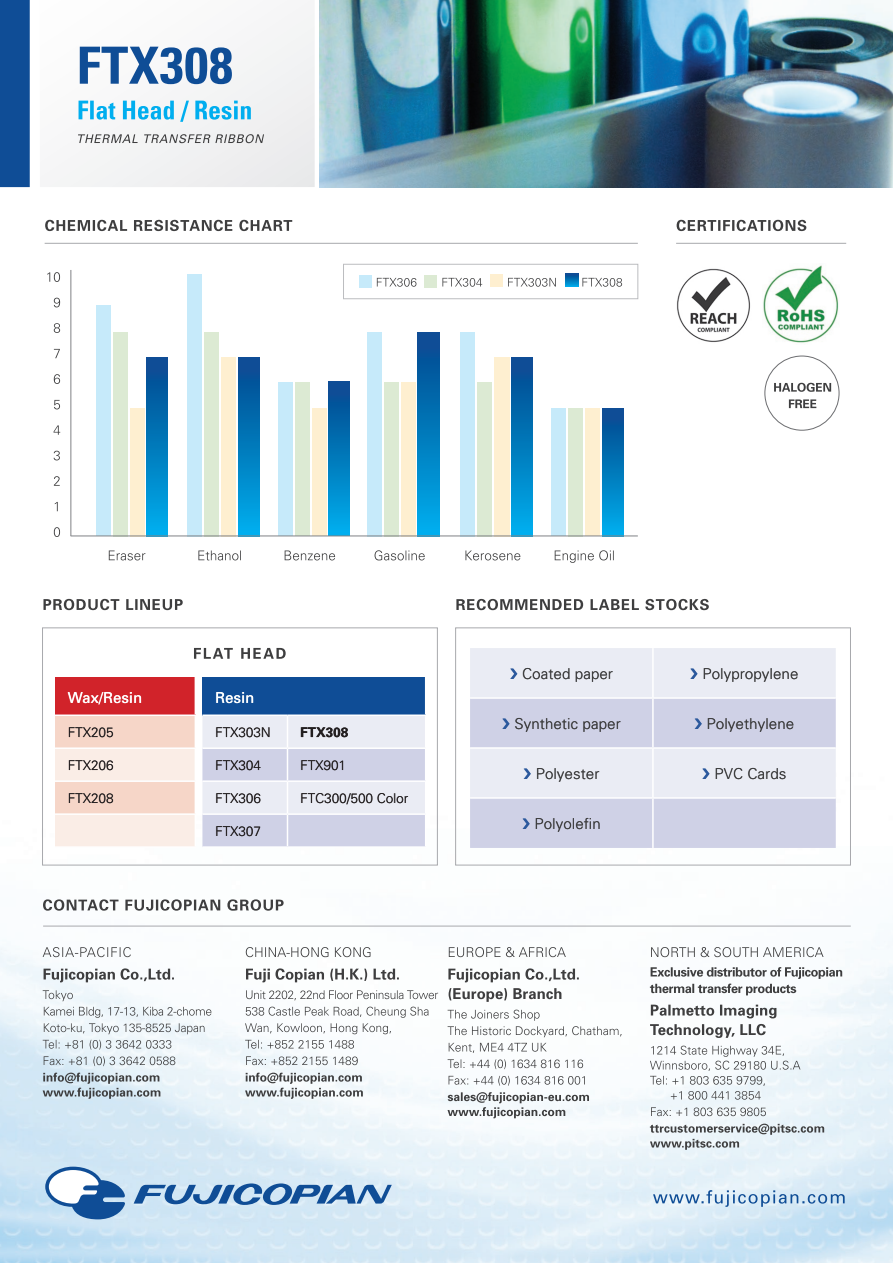
<style>
.page{position:relative;width:893px;height:1263px;background:#fff}
.page>*{position:absolute;margin:0;border:0;box-sizing:border-box;transform-origin:0 0}
.t1{font:300 15px "Univers";letter-spacing:.01em;color:#3e3e3f}
.t2{font:15px "Univers";color:#fff}
.t3{font:300 13.5px "Univers";color:#231f20}
.t4{font:700 13.5px "Univers";color:#231f20}
</style>
<div class="page">
<svg style="left:49px;top:13px;width:266px;height:174px"></svg>
<svg style="left:653px;top:1190px;width:192px;height:17px;background:#b5cee4"></svg>
<img style="left:320px;top:0;width:573px;height:187px">
<svg style="left:80px;top:47px;width:152px;height:37px"></svg>
<svg style="left:79px;top:101px;width:172px;height:21px"></svg>
<svg style="left:78px;top:134px;width:186px;height:9px"></svg>
<svg style="left:43px;top:899px;width:241px;height:12px"></svg>
<hr style="left:43px;top:926px;width:808px;height:1px;background:#a8a9ad">
<div style="left:343px;top:264px;width:295px;height:35px;border:1px solid #bcbdc0"></div>
<div style="left:359px;top:275px;width:13px;height:13px;background:#c6eafa"></div>
<div style="left:424px;top:275px;width:13px;height:13px;background:#dcead3"></div>
<svg style="left:377px;top:274px;width:245px;height:13px"></svg>
<svg style="left:45px;top:220px;width:247px;height:11px"></svg>
<hr style="left:45px;top:243px;width:593px;height:1px;background:#a8a9ad">
<hr style="left:71px;top:270px;width:1px;height:266px;background:#808285">
<svg style="left:54px;top:527px;width:6px;height:10px"></svg>
<svg style="left:55px;top:502px;width:3px;height:9px"></svg>
<svg style="left:54px;top:476px;width:6px;height:10px"></svg>
<svg style="left:54px;top:451px;width:6px;height:9px"></svg>
<svg style="left:53px;top:425px;width:7px;height:10px"></svg>
<svg style="left:54px;top:400px;width:6px;height:9px"></svg>
<svg style="left:54px;top:374px;width:6px;height:10px"></svg>
<svg style="left:54px;top:349px;width:6px;height:9px"></svg>
<svg style="left:54px;top:323px;width:6px;height:10px"></svg>
<svg style="left:54px;top:298px;width:6px;height:9px"></svg>
<svg style="left:47px;top:272px;width:13px;height:10px"></svg>
<svg style="left:109px;top:550px;width:505px;height:13px"></svg>
<div style="left:96px;top:306px;width:15px;height:230px;background:#c6eafa"></div>
<div style="left:113px;top:332px;width:15px;height:204px;background:#dcead3"></div>
<div style="left:130px;top:408px;width:15px;height:128px;background:#feefd0"></div>
<div style="left:147px;top:357px;width:21px;height:179px;background:linear-gradient(to bottom,#06468d,#00afed)"></div>
<div style="left:187px;top:274px;width:15px;height:262px;background:#c6eafa"></div>
<div style="left:204px;top:332px;width:15px;height:204px;background:#dcead3"></div>
<div style="left:221px;top:357px;width:15px;height:179px;background:#feefd0"></div>
<div style="left:238px;top:357px;width:21px;height:179px;background:linear-gradient(to bottom,#06468d,#00afed)"></div>
<div style="left:278px;top:382px;width:14px;height:154px;background:#c6eafa"></div>
<div style="left:295px;top:382px;width:14px;height:154px;background:#dcead3"></div>
<div style="left:312px;top:408px;width:14px;height:128px;background:#feefd0"></div>
<div style="left:329px;top:382px;width:21px;height:154px;background:linear-gradient(to bottom,#06468d,#00aeed)"></div>
<div style="left:367px;top:332px;width:15px;height:204px;background:#c6eafa"></div>
<div style="left:384px;top:382px;width:15px;height:154px;background:#dcead3"></div>
<div style="left:401px;top:382px;width:15px;height:154px;background:#feefd0"></div>
<div style="left:418px;top:332px;width:21px;height:204px;background:linear-gradient(to bottom,#06468d,#00aeed)"></div>
<div style="left:460px;top:332px;width:15px;height:204px;background:#c6eafa"></div>
<div style="left:477px;top:382px;width:15px;height:154px;background:#dcead3"></div>
<div style="left:494px;top:357px;width:15px;height:179px;background:#feefd0"></div>
<div style="left:511px;top:357px;width:22px;height:179px;background:linear-gradient(to bottom,#06468d,#00afed)"></div>
<div style="left:551px;top:409px;width:15px;height:127px;background:#c6eafa"></div>
<div style="left:568px;top:408px;width:15px;height:128px;background:#dcead3"></div>
<div style="left:585px;top:409px;width:15px;height:127px;background:#feefd0"></div>
<div style="left:602px;top:409px;width:21px;height:127px;background:linear-gradient(to bottom,#06468d,#00aeed)"></div>
<hr style="left:71px;top:536px;width:567px;height:1px;background:#808285">
<svg style="left:677px;top:220px;width:129px;height:11px"></svg>
<hr style="left:676px;top:243px;width:170px;height:1px;background:#a8a9ad">
<svg style="left:43px;top:599px;width:140px;height:11px"></svg>
<div style="left:55px;top:677px;width:140px;height:38px;background:#d1232a"></div>
<hr style="left:55px;top:714px;width:141px;height:2px;background:#fff">
<svg style="left:55px;top:716px;width:140px;height:131px;background:#f3ded4"></svg>
<svg style="left:68px;top:692px;width:73px;height:12px"></svg>
<svg style="left:194px;top:648px;width:92px;height:11px"></svg>
<div style="left:202px;top:677px;width:224px;height:38px;background:#0f4d96"></div>
<hr style="left:425px;top:677px;width:1px;height:37px;background:#fff">
<hr style="left:202px;top:714px;width:85px;height:2px;background:#fff">
<hr style="left:287px;top:714px;width:139px;height:2px;background:#fff">
<svg style="left:202px;top:715px;width:224px;height:132px;background:#d7d8e5"></svg>
<svg style="left:216px;top:692px;width:37px;height:11px"></svg>
<div style="left:42px;top:627px;width:396px;height:238px;border:1px solid #a8a9ad"></div>
<svg style="left:456px;top:599px;width:253px;height:11px"></svg>
<div style="left:455px;top:627px;width:396px;height:238px;border:1px solid #a8a9ad"></div>
<svg style="left:650px;top:1123px;width:174px;height:27px;background:#c9d1d6"></svg>
<svg style="left:651px;top:1107px;width:115px;height:9px"></svg>
<svg style="left:650px;top:1046px;width:150px;height:54px"></svg>
<svg style="left:650px;top:1024px;width:116px;height:14px"></svg>
<svg style="left:651px;top:1005px;width:125px;height:13px"></svg>
<svg style="left:650px;top:967px;width:192px;height:28px"></svg>
<svg style="left:651px;top:947px;width:172px;height:10px"></svg>
<svg style="left:447px;top:1092px;width:142px;height:26px"></svg>
<svg style="left:449px;top:1076px;width:136px;height:10px"></svg>
<svg style="left:448px;top:1059px;width:135px;height:10px"></svg>
<svg style="left:449px;top:1043px;width:98px;height:10px"></svg>
<svg style="left:448px;top:1010px;width:174px;height:27px"></svg>
<svg style="left:449px;top:988px;width:112px;height:14px"></svg>
<svg style="left:448px;top:968px;width:131px;height:14px"></svg>
<svg style="left:449px;top:947px;width:117px;height:10px"></svg>
<svg style="left:245px;top:1072px;width:118px;height:27px"></svg>
<svg style="left:246px;top:1056px;width:112px;height:9px"></svg>
<svg style="left:245px;top:1040px;width:109px;height:9px"></svg>
<svg style="left:245px;top:1007px;width:183px;height:27px"></svg>
<svg style="left:246px;top:990px;width:192px;height:10px"></svg>
<svg style="left:246px;top:968px;width:153px;height:14px"></svg>
<svg style="left:246px;top:947px;width:124px;height:10px"></svg>
<svg style="left:43px;top:1072px;width:117px;height:27px;background:#b1bec6"></svg>
<svg style="left:44px;top:1056px;width:131px;height:10px"></svg>
<svg style="left:43px;top:1040px;width:128px;height:10px"></svg>
<svg style="left:44px;top:1007px;width:167px;height:27px"></svg>
<svg style="left:43px;top:990px;width:30px;height:11px"></svg>
<svg style="left:44px;top:968px;width:130px;height:14px"></svg>
<svg style="left:43px;top:947px;width:88px;height:10px"></svg>
<div style="left:0;top:0;width:30px;height:187px;background:#0f4d96"></div>
<img style="left:677px;top:268px;width:73px;height:74px">
<img style="left:763px;top:265px;width:76px;height:78px">
<svg style="left:45px;top:1167px;width:80px;height:52px"></svg>
<svg style="left:134px;top:1183px;width:258px;height:22px;background:#7da3cb"></svg>
<div style="left:470px;top:648px;width:366px;height:49px;background:#eaecf4"></div>
<svg style="left:470px;top:699px;width:366px;height:149px;background:#d7d9ea"></svg>
<hr style="left:652px;top:648px;width:2px;height:49px;background:#fff">
<hr style="left:652px;top:699px;width:2px;height:48px;background:#fff">
<hr style="left:470px;top:747px;width:183px;height:2px;background:#fff">
<hr style="left:653px;top:747px;width:183px;height:2px;background:#fff">
<hr style="left:652px;top:749px;width:2px;height:48px;background:#fff">
<hr style="left:652px;top:799px;width:2px;height:49px;background:#fff">
<hr style="left:470px;top:797px;width:183px;height:2px;background:#fff">
<hr style="left:653px;top:797px;width:183px;height:2px;background:#fff">
<svg style="left:536px;top:818px;width:63px;height:14px"></svg>
<svg style="left:716px;top:768px;width:70px;height:11px"></svg>
<svg style="left:537px;top:768px;width:62px;height:14px"></svg>
<svg style="left:708px;top:718px;width:85px;height:14px"></svg>
<svg style="left:515px;top:718px;width:105px;height:14px"></svg>
<svg style="left:704px;top:668px;width:94px;height:14px"></svg>
<svg style="left:523px;top:668px;width:90px;height:14px"></svg>
<svg style="left:789px;top:399px;width:27px;height:9px"></svg>
<svg style="left:774px;top:383px;width:57px;height:9px"></svg>
<div style="left:764px;top:356px;width:75px;height:75px;border:1px solid #6c6d70;border-radius:50%"></div>
<svg style="left:510px;top:668px;width:7px;height:11px"></svg>
<svg style="left:691px;top:668px;width:6px;height:11px"></svg>
<svg style="left:503px;top:718px;width:6px;height:11px"></svg>
<svg style="left:695px;top:718px;width:7px;height:11px"></svg>
<svg style="left:524px;top:768px;width:7px;height:11px"></svg>
<svg style="left:703px;top:768px;width:6px;height:11px"></svg>
<svg style="left:523px;top:818px;width:7px;height:11px"></svg>
<p class="t2" style="left:68px;top:689px;width:76px">Wax/Resin</p>
<p class="t3" style="left:68px;top:724px;width:47px">FTX205</p>
<p class="t3" style="left:68px;top:757px;width:47px">FTX206</p>
<p class="t3" style="left:68px;top:790px;width:47px">FTX208</p>
<p class="t2" style="left:215px;top:689px;width:41px">Resin</p>
<p class="t3" style="left:215px;top:724px;width:57px">FTX303N</p>
<p class="t4" style="left:300px;top:724px;width:50px">FTX308</p>
<p class="t3" style="left:215px;top:757px;width:47px">FTX304</p>
<p class="t3" style="left:300px;top:757px;width:47px">FTX901</p>
<p class="t3" style="left:215px;top:790px;width:47px">FTX306</p>
<p class="t3" style="left:300px;top:790px;width:110px">FTC300/500 Color</p>
<p class="t3" style="left:215px;top:823px;width:47px">FTX307</p>
<p class="t1" style="left:522px;top:665px;width:92px">Coated paper</p>
<p class="t1" style="left:702px;top:665px;width:97px">Polypropylene</p>
<p class="t1" style="left:514px;top:715px;width:108px">Synthetic paper</p>
<p class="t1" style="left:707px;top:715px;width:89px">Polyethylene</p>
<p class="t1" style="left:536px;top:764px;width:65px">Polyester</p>
<p class="t1" style="left:714px;top:764px;width:74px">PVC Cards</p>
<p class="t1" style="left:534px;top:814px;width:68px">Polyolefin</p>
</div>
